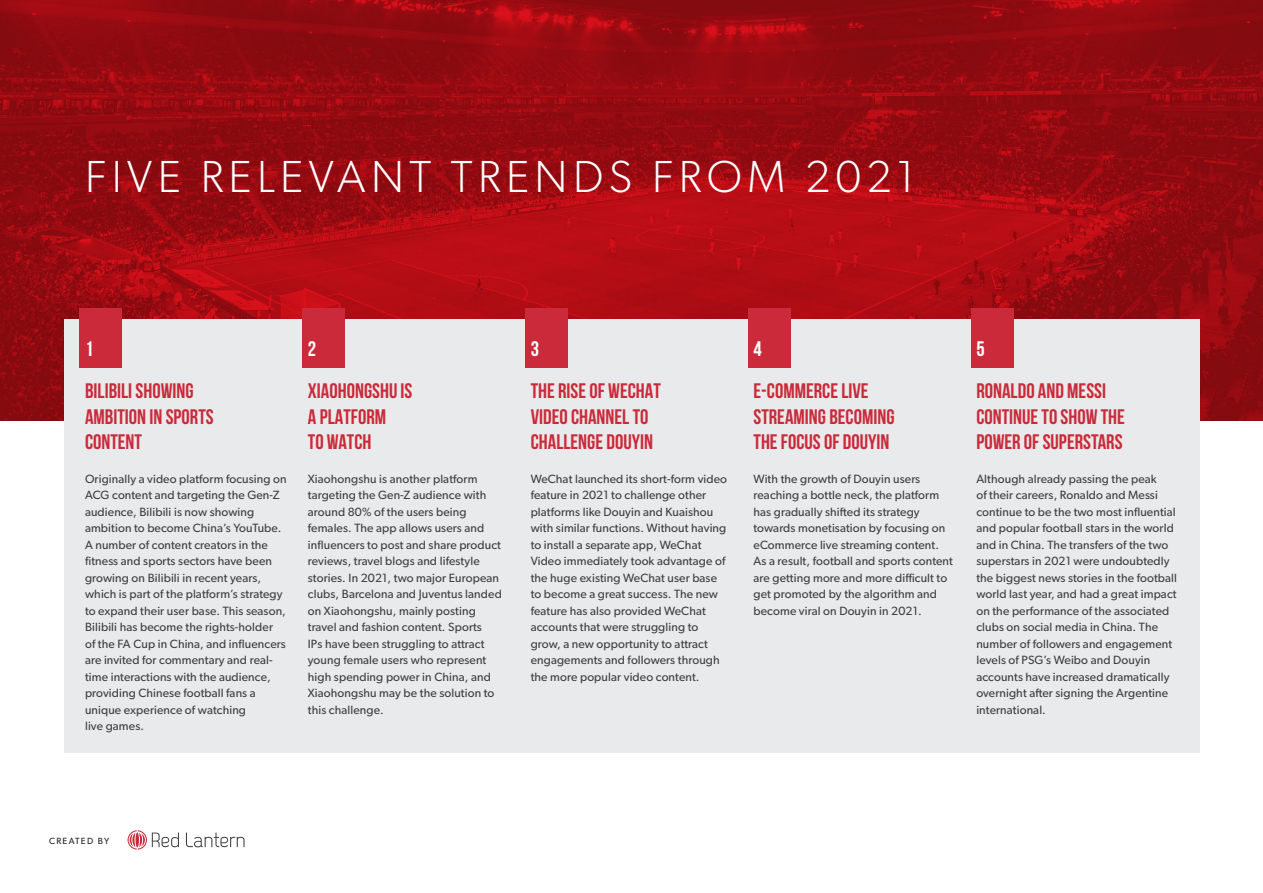
<style>
.page{position:relative;width:1263px;height:893px;background:#fff}
.page>*{position:absolute;margin:0;border:0;box-sizing:border-box;transform-origin:0 0}
.t1{font:300 45px "Gibson";letter-spacing:.12em;color:#fff}
.t2{font:700 21px/25.5px "Bebas Neue";color:#ca2a3a}
.t3{font:700 21px "Bebas Neue";color:#fff}
.t4{font:12px/16.5px "Gibson";letter-spacing:.01em;color:#3e3e3f}
.t5{font:9px "Gibson";letter-spacing:.15em;color:#231f20}
</style>
<div class="page">
<img style="left:0;top:0;width:1263px;height:421px">
<div style="left:64px;top:319px;width:1135px;height:434px;background:#e9eaeb"></div>
<svg style="left:128px;top:830px;width:51px;height:20px"></svg>
<svg style="left:186px;top:832px;width:58px;height:15px"></svg>
<div style="left:80px;top:308px;width:42px;height:60px;background:#ca2a3a"></div>
<div style="left:303px;top:308px;width:42px;height:60px;background:#ca2a3a"></div>
<div style="left:525px;top:308px;width:43px;height:60px;background:#ca2a3a"></div>
<div style="left:748px;top:308px;width:42px;height:60px;background:#ca2a3a"></div>
<div style="left:971px;top:308px;width:42px;height:60px;background:#ca2a3a"></div>
<p class="t1" style="left:85px;top:150px;width:832px">FIVE RELEVANT TRENDS FROM 2021</p>
<p class="t3" style="left:85px;top:337px;width:10px">1</p>
<p class="t2" style="left:85px;top:378px;width:130px">BILIBILI SHOWING<br>AMBITION IN SPORTS<br>CONTENT</p>
<p class="t4" style="left:85px;top:470px;width:203px">Originally a video platform focusing on ACG content and targeting the Gen-Z audience, Bilibili is now showing ambition to become China’s YouTube.<br>A number of content creators in the fitness and sports sectors have been growing on Bilibili in recent years, which is part of the platform’s strategy to expand their user base. This season, Bilibili has become the rights-holder<br>of the FA Cup in China, and influencers are invited for commentary and real&shy;time interactions with the audience, providing Chinese football fans a unique experience of watching<br>live games.</p>
<p class="t3" style="left:308px;top:337px;width:10px">2</p>
<p class="t2" style="left:308px;top:378px;width:106px">XIAOHONGSHU IS<br>A PLATFORM<br>TO WATCH</p>
<p class="t4" style="left:308px;top:470px;width:195px">Xiaohongshu is another platform targeting the Gen-Z audience with around 80% of the users being females. The app allows users and influencers to post and share product reviews, travel blogs and lifestyle stories. In 2021, two major European clubs, Barcelona and Juventus landed on Xiaohongshu, mainly posting travel and fashion content. Sports<br>IPs have been struggling to attract young female users who represent high spending power in China, and Xiaohongshu may be the solution to this challenge.</p>
<p class="t3" style="left:531px;top:337px;width:10px">3</p>
<p class="t2" style="left:531px;top:378px;width:132px">THE RISE OF WECHAT<br>VIDEO CHANNEL TO<br>CHALLENGE DOUYIN</p>
<p class="t4" style="left:531px;top:470px;width:198px">WeChat launched its short-form video feature in 2021 to challenge other platforms like Douyin and Kuaishou with similar functions. Without having to install a separate app, WeChat Video immediately took advantage of the huge existing WeChat user base to become a great success. The new feature has also provided WeChat accounts that were struggling to grow, a new opportunity to attract engagements and followers through the more popular video content.</p>
<p class="t3" style="left:753px;top:337px;width:10px">4</p>
<p class="t2" style="left:753px;top:378px;width:142px">E-COMMERCE LIVE<br>STREAMING BECOMING<br>THE FOCUS OF DOUYIN</p>
<p class="t4" style="left:753px;top:470px;width:201px">With the growth of Douyin users reaching a bottle neck, the platform has gradually shifted its strategy towards monetisation by focusing on eCommerce live streaming content.<br>As a result, football and sports content are getting more and more difficult to get promoted by the algorithm and become viral on Douyin in 2021.</p>
<p class="t3" style="left:976px;top:337px;width:10px">5</p>
<p class="t2" style="left:976px;top:378px;width:150px">RONALDO AND MESSI<br>CONTINUE TO SHOW THE<br>POWER OF SUPERSTARS</p>
<p class="t4" style="left:976px;top:470px;width:202px">Although already passing the peak<br>of their careers, Ronaldo and Messi continue to be the two most influential and popular football stars in the world and in China. The transfers of the two superstars in 2021 were undoubtedly the biggest news stories in the football world last year, and had a great impact on the performance of the associated clubs on social media in China. The number of followers and engagement levels of PSG’s Weibo and Douyin accounts have increased dramatically overnight after signing the Argentine international.</p>
<p class="t5" style="left:49px;top:835px;width:62px">CREATED BY</p>
</div>
